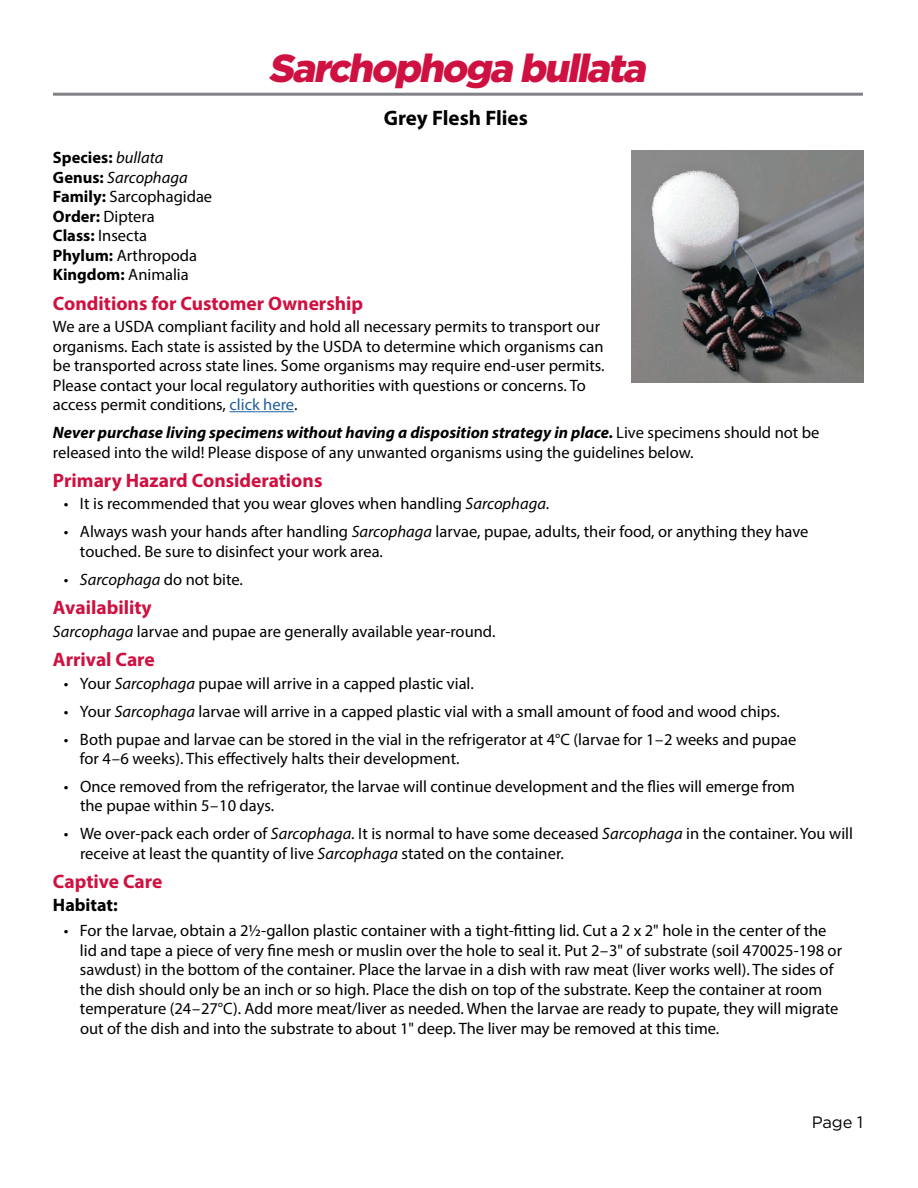
<style>
.page{position:relative;width:918px;height:1188px;background:#fff}
.page>*{position:absolute;margin:0;border:0;box-sizing:border-box;transform-origin:0 0}
.t1{font:italic 900 39px "Gotham";color:#ce1141}
.t2{font:700 21px "Myriad Pro";color:#000}
.t3{font:700 19.5px "Myriad Pro";color:#ce1141}
.t4{font:700 18px "Myriad Pro";color:#000}
.t5{font:16.5px/19.5px "Myriad Pro";color:#000}
.t6{font:700 16.5px/19.5px "Myriad Pro";color:#000}
.t7{font:16.5px "Gotham";color:#000}
.s1{font-weight:400;font-style:italic}
.s2{font-weight:400}
.s3{color:#215e9e}
.s4{font-weight:700;font-style:italic}
.s5{font-style:italic}
</style>
<div class="page">
<hr style="left:53px;top:93px;width:810px;height:3px;background:#808285">
<hr style="left:230px;top:411px;width:64px;height:1px;background:#215e9e">
<img style="left:632px;top:151px;width:232px;height:232px">
<h1 class="t1" style="left:268px;top:46px;width:387px">Sarchophoga bullata</h1>
<p class="t2" style="left:384px;top:105px;width:146px">Grey Flesh Flies</p>
<p class="t6" style="left:53px;top:147px;width:161px">Species: <span class="s1">bullata<br></span>Genus: <span class="s1">Sarcophaga<br></span>Family: <span class="s2">Sarcophagidae<br></span>Order: <span class="s2">Diptera<br></span>Class: <span class="s2">Insecta<br></span>Phylum: <span class="s2">Arthropoda<br></span>Kingdom: <span class="s2">Animalia</span></p>
<p class="t3" style="left:53px;top:290px;width:312px">Conditions for Customer Ownership</p>
<p class="t5" style="left:53px;top:317px;width:553px">We are a USDA compliant facility and hold all necessary permits to transport our organisms. Each state is assisted by the USDA to determine which organisms can be transported across state lines. Some organisms may require end-user permits.<br>Please contact your local regulatory authorities with questions or concerns. To access permit conditions, <span class="s3">click here</span>.</p>
<p class="t5" style="left:53px;top:422px;width:768px"><span class="s4">Never purchase living specimens without having a disposition strategy in place.</span> Live specimens should not be released into the wild! Please dispose of any unwanted organisms using the guidelines below.</p>
<p class="t3" style="left:53px;top:468px;width:271px">Primary Hazard Considerations</p>
<p class="t5" style="left:64px;top:494px;width:487px">• It is recommended that you wear gloves when handling <span class="s5">Sarcophaga</span>.</p>
<p class="t5" style="left:80px;top:522px;width:730px;text-indent:-16px">• Always wash your hands after handling <span class="s5">Sarcophaga</span> larvae, pupae, adults, their food, or anything they have touched. Be sure to disinfect your work area.</p>
<p class="t5" style="left:64px;top:569px;width:181px">• <span class="s5">Sarcophaga</span> do not bite.</p>
<p class="t3" style="left:53px;top:595px;width:100px">Availability</p>
<p class="t5" style="left:53px;top:621px;width:444px"><span class="s5">Sarcophaga</span> larvae and pupae are generally available year-round.</p>
<p class="t3" style="left:53px;top:647px;width:103px">Arrival Care</p>
<p class="t5" style="left:64px;top:673px;width:411px">• Your <span class="s5">Sarcophaga</span> pupae will arrive in a capped plastic vial.</p>
<p class="t5" style="left:64px;top:701px;width:718px">• Your <span class="s5">Sarcophaga</span> larvae will arrive in a capped plastic vial with a small amount of food and wood chips.</p>
<p class="t5" style="left:80px;top:729px;width:718px;text-indent:-16px">• Both pupae and larvae can be stored in the vial in the refrigerator at 4°C (larvae for 1–2 weeks and pupae for 4–6 weeks). This effectively halts their development.</p>
<p class="t5" style="left:80px;top:776px;width:717px;text-indent:-16px">• Once removed from the refrigerator, the larvae will continue development and the flies will emerge from the pupae within 5–10 days.</p>
<p class="t5" style="left:80px;top:824px;width:775px;text-indent:-16px">• We over-pack each order of <span class="s5">Sarcophaga</span>. It is normal to have some deceased <span class="s5">Sarcophaga</span> in the container. You will receive at least the quantity of live <span class="s5">Sarcophaga</span> stated on the container.</p>
<p class="t3" style="left:53px;top:869px;width:111px">Captive Care</p>
<p class="t4" style="left:53px;top:893px;width:66px">Habitat:</p>
<p class="t5" style="left:80px;top:921px;width:764px;text-indent:-16px">• For the larvae, obtain a 21/2-gallon plastic container with a tight-fitting lid. Cut a 2 x 2" hole in the center of the lid and tape a piece of very fine mesh or muslin over the hole to seal it. Put 2–3" of substrate (soil 470025-198 or sawdust) in the bottom of the container. Place the larvae in a dish with raw meat (liver works well). The sides of the dish should only be an inch or so high. Place the dish on top of the substrate. Keep the container at room temperature (24–27°C). Add more meat/liver as needed. When the larvae are ready to pupate, they will migrate out of the dish and into the substrate to about 1" deep. The liver may be removed at this time.</p>
<p class="t7" style="left:812px;top:1113px;width:53px">Page 1</p>
</div>
